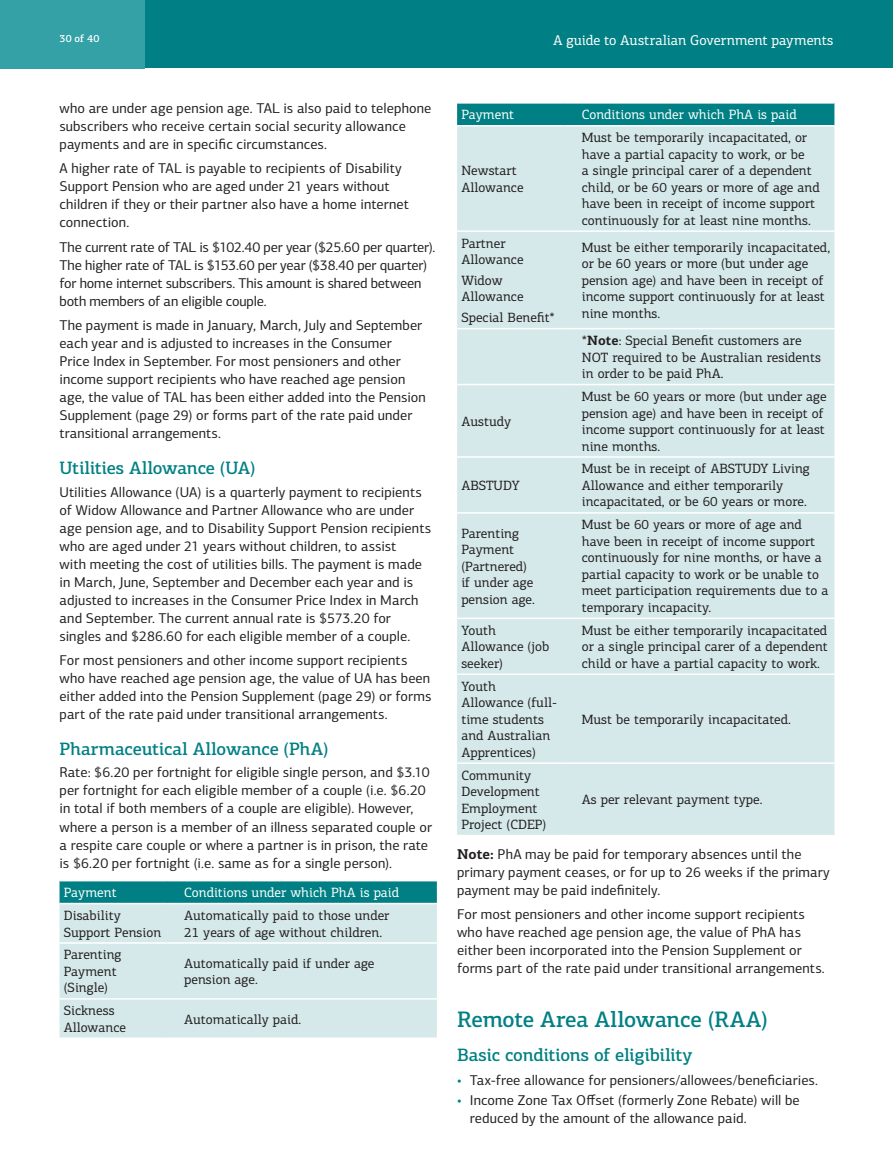
<style>
.page{position:relative;width:893px;height:1170px;background:#fff}
.page>*{position:absolute;margin:0;border:0;box-sizing:border-box;transform-origin:0 0}
.t1{font:500 22.5px "PF Centro Slab Pro";letter-spacing:-.01em;color:#008084}
.t2{font:500 18px "PF Centro Slab Pro";letter-spacing:-.015em;color:#008084}
.t3{font:14.25px/18px "PF Centro Sans Pro";letter-spacing:.005em;color:#231f20}
.t4{font:14.25px/18px "PF Centro Sans Pro";letter-spacing:-.015em;color:#231f20}
.t5{font:14.25px "PF Centro Slab Pro";color:#fff}
.t6{font:13.5px/16.5px "PF Centro Slab Pro";color:#231f20}
.t7{font:13.5px "PF Centro Slab Pro";color:#fff}
.t8{font:500 10.5px "PF Centro Slab Pro";color:#fff}
.s1{font-weight:700}
.s2{font-family:"PF Centro Slab Pro";font-weight:700}
.s3{color:#008084}
</style>
<div class="page">
<div style="left:0;top:0;width:893px;height:68px;background:#008084"></div>
<div style="left:0;top:0;width:145px;height:68px;background:#33a1a6"></div>
<div style="left:60px;top:881px;width:377px;height:21px;background:#008084"></div>
<div style="left:60px;top:904px;width:377px;height:133px;background:#d6e9ea"></div>
<hr style="left:60px;top:942px;width:107px;height:1px;background:#fff">
<hr style="left:167px;top:942px;width:270px;height:1px;background:#fff">
<hr style="left:60px;top:998px;width:107px;height:1px;background:#fff">
<hr style="left:167px;top:998px;width:270px;height:1px;background:#fff">
<div style="left:457px;top:104px;width:377px;height:21px;background:#008084"></div>
<div style="left:457px;top:126px;width:377px;height:708px;background:#d6e9ea"></div>
<hr style="left:457px;top:230px;width:108px;height:2px;background:#fff">
<hr style="left:565px;top:230px;width:269px;height:2px;background:#fff">
<hr style="left:457px;top:456px;width:108px;height:1px;background:#fff">
<hr style="left:565px;top:456px;width:269px;height:1px;background:#fff">
<hr style="left:457px;top:512px;width:108px;height:1px;background:#fff">
<hr style="left:565px;top:512px;width:269px;height:1px;background:#fff">
<hr style="left:457px;top:617px;width:108px;height:2px;background:#fff">
<hr style="left:565px;top:617px;width:269px;height:2px;background:#fff">
<hr style="left:457px;top:673px;width:108px;height:2px;background:#fff">
<hr style="left:565px;top:673px;width:269px;height:2px;background:#fff">
<hr style="left:457px;top:762px;width:108px;height:1px;background:#fff">
<hr style="left:565px;top:762px;width:269px;height:1px;background:#fff">
<hr style="left:457px;top:328px;width:108px;height:1px;background:#fff">
<hr style="left:565px;top:328px;width:269px;height:1px;background:#fff">
<hr style="left:457px;top:384px;width:108px;height:1px;background:#fff">
<hr style="left:565px;top:384px;width:269px;height:1px;background:#fff">
<p class="t8" style="left:60px;top:32px;width:42px">30 of 40</p>
<p class="t5" style="left:553px;top:31px;width:282px">A guide to Australian Government payments</p>
<p class="t3" style="left:60px;top:99px;width:373px">who are under age pension age. TAL is also paid to telephone subscribers who receive certain social security allowance payments and are in specific circumstances.</p>
<p class="t3" style="left:60px;top:159px;width:351px">A higher rate of TAL is payable to recipients of Disability Support Pension who are aged under 21 years without children if they or their partner also have a home internet connection.</p>
<p class="t4" style="left:60px;top:238px;width:378px">The current rate of TAL is $102.40 per year ($25.60 per quarter).<br>The higher rate of TAL is $153.60 per year ($38.40 per quarter) for home internet subscribers. This amount is shared between both members of an eligible couple.</p>
<p class="t3" style="left:60px;top:316px;width:368px">The payment is made in January, March, July and September each year and is adjusted to increases in the Consumer<br>Price Index in September. For most pensioners and other income support recipients who have reached age pension age, the value of TAL has been either added into the Pension Supplement (page 29) or forms part of the rate paid under transitional arrangements.</p>
<p class="t2" style="left:60px;top:457px;width:198px">Utilities Allowance (UA)</p>
<p class="t3" style="left:60px;top:482px;width:373px">Utilities Allowance (UA) is a quarterly payment to recipients of Widow Allowance and Partner Allowance who are under age pension age, and to Disability Support Pension recipients who are aged under 21 years without children, to assist<br>with meeting the cost of utilities bills. The payment is made in March, June, September and December each year and is adjusted to increases in the Consumer Price Index in March and September. The current annual rate is $573.20 for singles and $286.60 for each eligible member of a couple.</p>
<p class="t3" style="left:60px;top:651px;width:373px">For most pensioners and other income support recipients who have reached age pension age, the value of UA has been either added into the Pension Supplement (page 29) or forms part of the rate paid under transitional arrangements.</p>
<p class="t2" style="left:60px;top:737px;width:271px">Pharmaceutical Allowance (PhA)</p>
<p class="t3" style="left:60px;top:763px;width:374px">Rate: $6.20 per fortnight for eligible single person, and $3.10 per fortnight for each eligible member of a couple (i.e. $6.20 in total if both members of a couple are eligible). However, where a person is a member of an illness separated couple or a respite care couple or where a partner is in prison, the rate is $6.20 per fortnight (i.e. same as for a single person).</p>
<p class="t7" style="left:64px;top:884px;width:54px">Payment</p>
<p class="t7" style="left:184px;top:884px;width:216px">Conditions under which PhA is paid</p>
<p class="t6" style="left:64px;top:907px;width:99px">Disability<br>Support Pension</p>
<p class="t6" style="left:184px;top:907px;width:207px">Automatically paid to those under<br>21 years of age without children.</p>
<p class="t6" style="left:64px;top:946px;width:59px">Parenting<br>Payment (Single)</p>
<p class="t6" style="left:184px;top:954px;width:192px">Automatically paid if under age pension age.</p>
<p class="t6" style="left:64px;top:1002px;width:64px">Sickness<br>Allowance</p>
<p class="t6" style="left:184px;top:1010px;width:119px">Automatically paid.</p>
<p class="t7" style="left:461px;top:106px;width:54px">Payment</p>
<p class="t7" style="left:582px;top:106px;width:216px">Conditions under which PhA is paid</p>
<p class="t6" style="left:461px;top:162px;width:64px">Newstart<br>Allowance</p>
<p class="t6" style="left:461px;top:235px;width:64px">Partner<br>Allowance</p>
<p class="t6" style="left:461px;top:272px;width:64px">Widow<br>Allowance</p>
<p class="t6" style="left:461px;top:309px;width:95px">Special Benefit*</p>
<p class="t6" style="left:461px;top:413px;width:51px">Austudy</p>
<p class="t6" style="left:461px;top:477px;width:60px">ABSTUDY</p>
<p class="t6" style="left:582px;top:129px;width:239px">Must be temporarily incapacitated, or have a partial capacity to work, or be<br>a single principal carer of a dependent child, or be 60 years or more of age and have been in receipt of income support continuously for at least nine months.</p>
<p class="t6" style="left:582px;top:239px;width:250px">Must be either temporarily incapacitated, or be 60 years or more (but under age pension age) and have been in receipt of income support continuously for at least nine months.</p>
<p class="t6" style="left:582px;top:332px;width:241px">*<span class="s1">Note</span>: Special Benefit customers are<br>NOT required to be Australian residents in order to be paid PhA.</p>
<p class="t6" style="left:582px;top:388px;width:246px">Must be 60 years or more (but under age pension age) and have been in receipt of income support continuously for at least nine months.</p>
<p class="t6" style="left:582px;top:460px;width:230px">Must be in receipt of ABSTUDY Living<br>Allowance and either temporarily incapacitated, or be 60 years or more.</p>
<p class="t6" style="left:461px;top:524px;width:75px">Parenting<br>Payment (Partnered) if under age pension age.</p>
<p class="t6" style="left:582px;top:516px;width:248px">Must be 60 years or more of age and have been in receipt of income support continuously for nine months, or have a partial capacity to work or be unable to meet participation requirements due to a temporary incapacity.</p>
<p class="t6" style="left:461px;top:621px;width:90px">Youth<br>Allowance (job seeker)</p>
<p class="t6" style="left:582px;top:621px;width:248px;text-align:justify">Must be either temporarily incapacitated or a single principal carer of a dependent child or have a partial capacity to work.</p>
<p class="t6" style="left:461px;top:677px;width:97px">Youth<br>Allowance (full&shy;time students and Australian<br>Apprentices)</p>
<p class="t6" style="left:582px;top:710px;width:211px">Must be temporarily incapacitated.</p>
<p class="t6" style="left:461px;top:766px;width:87px">Community<br>Development<br>Employment<br>Project (CDEP)</p>
<p class="t6" style="left:582px;top:791px;width:182px">As per relevant payment type.</p>
<p class="t3" style="left:457px;top:845px;width:374px"><span class="s2">Note:</span> PhA may be paid for temporary absences until the primary payment ceases, or for up to 26 weeks if the primary payment may be paid indefinitely.</p>
<p class="t3" style="left:457px;top:905px;width:369px">For most pensioners and other income support recipients who have reached age pension age, the value of PhA has either been incorporated into the Pension Supplement or forms part of the rate paid under transitional arrangements.</p>
<h1 class="t1" style="left:457px;top:1004px;width:312px">Remote Area Allowance (RAA)</h1>
<p class="t2" style="left:457px;top:1043px;width:237px">Basic conditions of eligibility</p>
<p class="t3" style="left:457px;top:1071px;width:362px"><span class="s3">•</span> Tax-free allowance for pensioners/allowees/beneficiaries.</p>
<p class="t3" style="left:470px;top:1091px;width:331px;text-indent:-13px"><span class="s3">•</span> Income Zone Tax Offset (formerly Zone Rebate) will be reduced by the amount of the allowance paid.</p>
</div>
